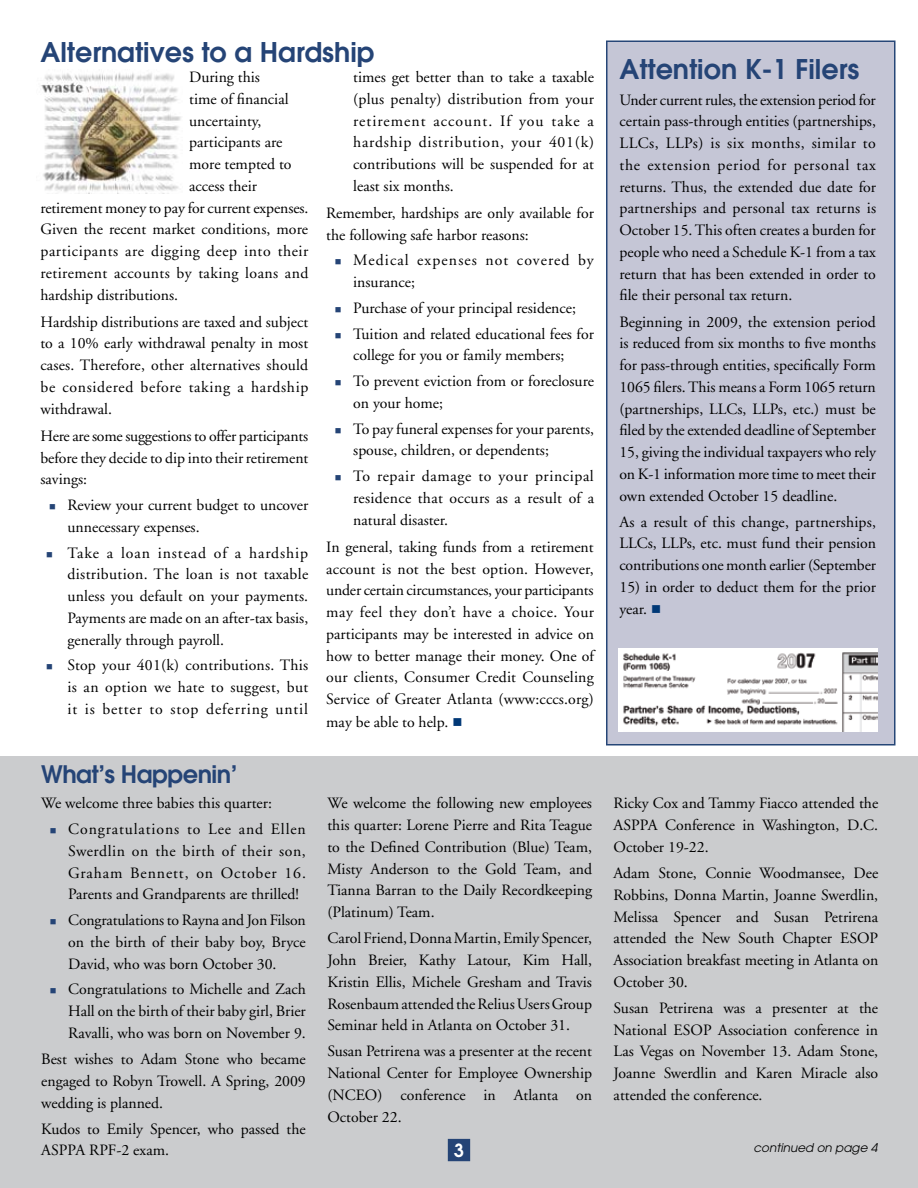
<style>
.page{position:relative;width:918px;height:1188px;background:#fff}
.page>*{position:absolute;margin:0;border:0;box-sizing:border-box;transform-origin:0 0}
.t1{font:600 27px "Avant Garde";color:#254476}
.t2{font:600 24px "Avant Garde";letter-spacing:-.02em;color:#254476}
.t3{font:600 18px "Avant Garde";color:#fff}
.t4{font:15.75px/21.8px "Adobe Garamond";color:#000;text-align:justify}
.t5{font:15.75px/21.8px "Adobe Garamond";letter-spacing:.07em;color:#000}
.t6{font:15.75px "Adobe Garamond";letter-spacing:.035em;color:#000}
.t7{font:15.75px "Adobe Garamond";letter-spacing:.025em;color:#000}
.t8{font:italic 12px "Avant Garde";color:#000}
.s1{color:#254476}
.s2{color:#003876}
</style>
<div class="page">
<div style="left:0;top:756px;width:918px;height:432px;background:#cbccce"></div>
<div style="left:448px;top:1139px;width:22px;height:22px;background:#254476"></div>
<div style="left:606px;top:40px;width:290px;height:706px;background:#c5c6d6;border:2px solid #264677"></div>
<img style="left:41px;top:73px;width:140px;height:120px">
<img style="left:618px;top:648px;width:259px;height:83px">
<h1 class="t1" style="left:40px;top:35px;width:336px">Alternatives to a Hardship</h1>
<p class="t4" style="left:189px;top:67px;width:72px">During this</p>
<p class="t4" style="left:189px;top:88px;width:101px">time of financial</p>
<p class="t4" style="left:189px;top:110px;width:74px">uncertainty,</p>
<p class="t4" style="left:189px;top:132px;width:95px">participants are</p>
<p class="t4" style="left:189px;top:154px;width:104px">more tempted to</p>
<p class="t4" style="left:189px;top:175px;width:69px">access their</p>
<p class="t4" style="left:40px;top:197px;width:269px">retirement money to pay for current expenses.</p>
<p class="t4" style="left:40px;top:219px;width:269px">Given the recent market conditions, more</p>
<p class="t6" style="left:40px;top:243px;width:269px">participants are digging deep into their</p>
<p class="t7" style="left:40px;top:264px;width:269px">retirement accounts by taking loans and</p>
<p class="t4" style="left:40px;top:284px;width:139px">hardship distributions.</p>
<p class="t4" style="left:40px;top:311px;width:269px">Hardship distributions are taxed and subject to a 10% early withdrawal penalty in most cases. Therefore, other alternatives should be considered before taking a hardship withdrawal.</p>
<p class="t4" style="left:40px;top:425px;width:269px">Here are some suggestions to offer participants before they decide to dip into their retirement savings:</p>
<p class="t4" style="left:68px;top:495px;width:242px;text-indent:-18px"><span class="s1">■</span> Review your current budget to uncover unnecessary expenses.</p>
<p class="t4" style="left:68px;top:542px;width:242px;text-indent:-21px"><span class="s1">■</span> Take a loan instead of a hardship distribution. The loan is not taxable unless you default on your payments.<br>Payments are made on an after-tax basis, generally through payroll.</p>
<p class="t4" style="left:68px;top:655px;width:242px;text-indent:-21px"><span class="s1">■</span> Stop your 401(k) contributions. This is an option we hate to suggest, but it is better to stop deferring until</p>
<h2 class="t2" style="left:41px;top:758px;width:198px">What’s Happenin’</h2>
<p class="t4" style="left:41px;top:793px;width:232px">We welcome three babies this quarter:</p>
<p class="t4" style="left:68px;top:819px;width:239px;text-indent:-18px"><span class="s1">■</span> Congratulations to Lee and Ellen Swerdlin on the birth of their son, Graham Bennett, on October 16.<br>Parents and Grandparents are thrilled!</p>
<p class="t4" style="left:68px;top:910px;width:239px;text-indent:-18px"><span class="s1">■</span> Congratulations to Rayna and Jon Filson on the birth of their baby boy, Bryce David, who was born October 30.</p>
<p class="t4" style="left:68px;top:979px;width:239px;text-indent:-18px"><span class="s1">■</span> Congratulations to Michelle and Zach Hall on the birth of their baby girl, Brier Ravalli, who was born on November 9.</p>
<p class="t4" style="left:41px;top:1049px;width:266px">Best wishes to Adam Stone who became engaged to Robyn Trowell. A Spring, 2009 wedding is planned.</p>
<p class="t4" style="left:41px;top:1118px;width:266px">Kudos to Emily Spencer, who passed the<br>ASPPA RPF-2 exam.</p>
<p class="t4" style="left:353px;top:67px;width:242px">times get better than to take a taxable (plus penalty) distribution from your retirement account. If you take a hardship distribution, your 401(k) contributions will be suspended for at least six months.</p>
<p class="t4" style="left:326px;top:202px;width:269px">Remember, hardships are only available for the following safe harbor reasons:</p>
<p class="t5" style="left:353px;top:250px;width:242px;text-indent:-18px"><span class="s1">■</span> Medical expenses not covered by insurance;</p>
<p class="t4" style="left:335px;top:297px;width:243px"><span class="s1">■</span> Purchase of your principal residence;</p>
<p class="t4" style="left:353px;top:323px;width:242px;text-indent:-18px"><span class="s1">■</span> Tuition and related educational fees for college for you or family members;</p>
<p class="t4" style="left:353px;top:371px;width:242px;text-indent:-18px"><span class="s1">■</span> To prevent eviction from or foreclosure on your home;</p>
<p class="t4" style="left:353px;top:418px;width:242px;text-indent:-18px"><span class="s1">■</span> To pay funeral expenses for your parents, spouse, children, or dependents;</p>
<p class="t4" style="left:353px;top:466px;width:242px;text-indent:-18px"><span class="s1">■</span> To repair damage to your principal residence that occurs as a result of a natural disaster.</p>
<p class="t4" style="left:326px;top:536px;width:269px">In general, taking funds from a retirement account is not the best option. However, under certain circumstances, your participants may feel they don’t have a choice. Your participants may be interested in advice on how to better manage their money. One of our clients, Consumer Credit Counseling Service of Greater Atlanta (www:cccs.org) may be able to help. <span class="s2">■</span></p>
<p class="t4" style="left:327px;top:793px;width:266px">We welcome the following new employees this quarter: Lorene Pierre and Rita Teague to the Defined Contribution (Blue) Team, Misty Anderson to the Gold Team, and Tianna Barran to the Daily Recordkeeping (Platinum) Team.</p>
<p class="t4" style="left:327px;top:928px;width:266px">Carol Friend, Donna Martin, Emily Spencer, John Breier, Kathy Latour, Kim Hall, Kristin Ellis, Michele Gresham and Travis Rosenbaum attended the Relius Users Group Seminar held in Atlanta on October 31.</p>
<p class="t4" style="left:327px;top:1041px;width:266px">Susan Petrirena was a presenter at the recent National Center for Employee Ownership (NCEO) conference in Atlanta on October 22.</p>
<p class="t3" style="left:454px;top:1138px;width:12px">3</p>
<h1 class="t1" style="left:620px;top:51px;width:241px">Attention K-1 Filers</h1>
<p class="t4" style="left:620px;top:89px;width:258px">Under current rules, the extension period for certain pass-through entities (partnerships, LLCs, LLPs) is six months, similar to the extension period for personal tax returns. Thus, the extended due date for partnerships and personal tax returns is October 15. This often creates a burden for people who need a Schedule K-1 from a tax return that has been extended in order to file their personal tax return.</p>
<p class="t4" style="left:620px;top:311px;width:258px">Beginning in 2009, the extension period is reduced from six months to five months for pass-through entities, specifically Form 1065 filers. This means a Form 1065 return (partnerships, LLCs, LLPs, etc.) must be filed by the extended deadline of September 15, giving the individual taxpayers who rely on K-1 information more time to meet their own extended October 15 deadline.</p>
<p class="t4" style="left:620px;top:511px;width:258px">As a result of this change, partnerships, LLCs, LLPs, etc. must fund their pension contributions one month earlier (September</p>
<p class="t4" style="left:620px;top:576px;width:258px;line-height:22.5px">15) in order to deduct them for the prior year. <span class="s2">■</span></p>
<p class="t4" style="left:614px;top:793px;width:266px">Ricky Cox and Tammy Fiacco attended the ASPPA Conference in Washington, D.C.<br>October 19-22.</p>
<p class="t4" style="left:614px;top:863px;width:266px">Adam Stone, Connie Woodmansee, Dee Robbins, Donna Martin, Joanne Swerdlin, Melissa Spencer and Susan Petrirena attended the New South Chapter ESOP Association breakfast meeting in Atlanta on October 30.</p>
<p class="t4" style="left:614px;top:997px;width:266px">Susan Petrirena was a presenter at the National ESOP Association conference in Las Vegas on November 13. Adam Stone, Joanne Swerdlin and Karen Miracle also attended the conference.</p>
<p class="t8" style="left:753px;top:1140px;width:126px">continued on page 4</p>
</div>
